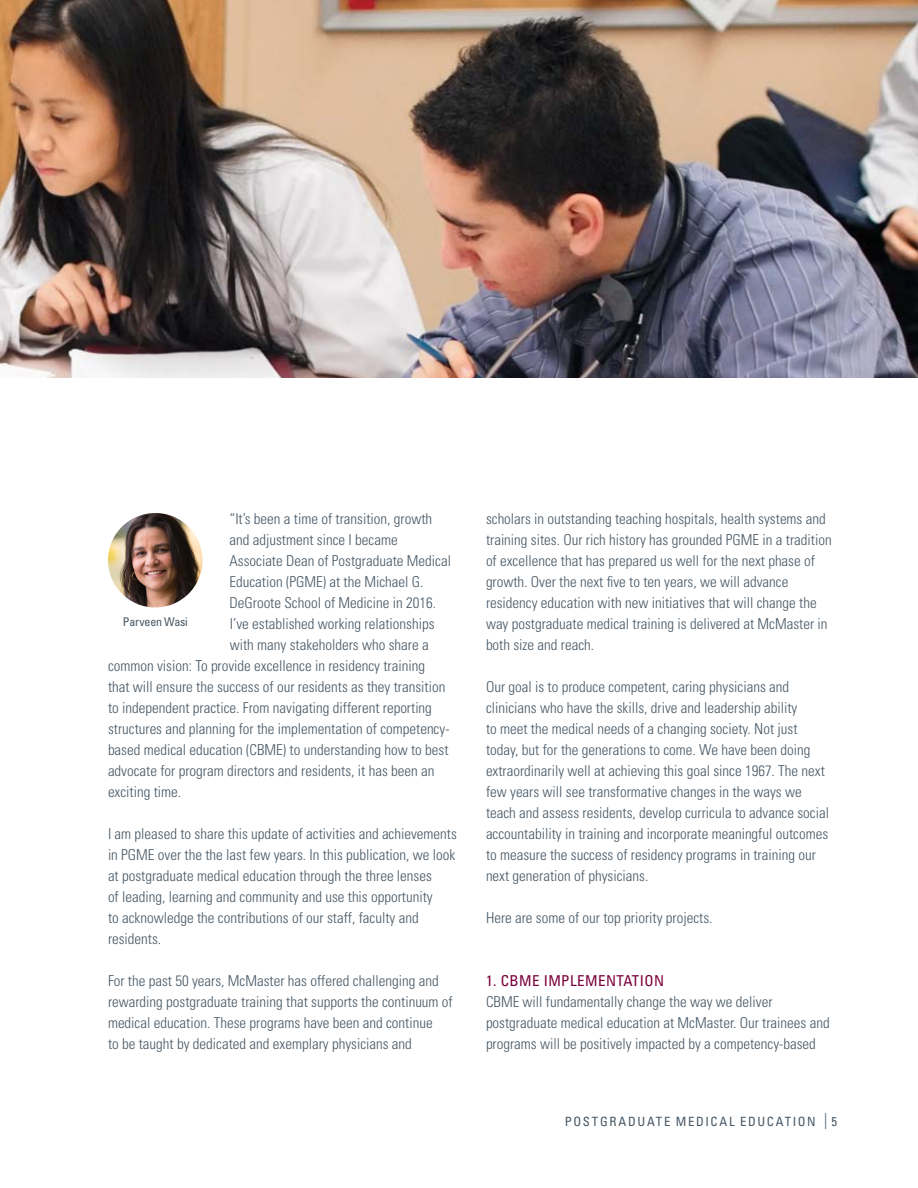
<style>
.page{position:relative;width:918px;height:1188px;background:#fff}
.page>*{position:absolute;margin:0;border:0;box-sizing:border-box;transform-origin:0 0}
.t1{font:300 condensed 15px/21px "Univers LT Std";color:#485865}
.t2{font:condensed 15px "Univers LT Std";letter-spacing:.03em;color:#7a003c}
.t3{font:condensed 12.75px "Univers LT Std";letter-spacing:.125em;color:#485865}
.t4{font:condensed 12px "Univers LT Std";letter-spacing:-.02em;color:#485865}
.s1{font-size:15.9px}
</style>
<div class="page">
<img style="left:108px;top:513px;width:94px;height:95px;border-radius:47px">
<img style="left:0;top:0;width:918px;height:378px">
<p class="t1" style="left:230px;top:508px;width:204px">“It’s been a time of transition, growth</p>
<p class="t1" style="left:230px;top:529px;width:170px">and adjustment since I became</p>
<p class="t1" style="left:230px;top:550px;width:223px">Associate Dean of Postgraduate Medical</p>
<p class="t1" style="left:230px;top:571px;width:196px">Education (PGME) at the Michael G.</p>
<p class="t1" style="left:230px;top:592px;width:208px">DeGroote School of Medicine in 2016.</p>
<p class="t1" style="left:230px;top:613px;width:206px">I’ve established working relationships</p>
<p class="t1" style="left:230px;top:634px;width:201px">with many stakeholders who share a</p>
<p class="t1" style="left:108px;top:655px;width:319px">common vision: To provide excellence in residency training</p>
<p class="t1" style="left:108px;top:676px;width:339px">that will ensure the success of our residents as they transition</p>
<p class="t1" style="left:108px;top:697px;width:325px">to independent practice. From navigating different reporting</p>
<p class="t1" style="left:108px;top:718px;width:343px">structures and planning for the implementation of competency-</p>
<p class="t1" style="left:108px;top:739px;width:342px">based medical education (CBME) to understanding how to best</p>
<p class="t1" style="left:108px;top:760px;width:328px">advocate for program directors and residents, it has been an</p>
<p class="t1" style="left:108px;top:781px;width:75px">exciting time.</p>
<p class="t1" style="left:108px;top:823px;width:350px">I am pleased to share this update of activities and achievements in PGME over the the last few years. In this publication, we look at postgraduate medical education through the three lenses<br>of leading, learning and community and use this opportunity<br>to acknowledge the contributions of our staff, faculty and residents.</p>
<p class="t1" style="left:108px;top:970px;width:346px">For the past 50 years, McMaster has offered challenging and rewarding postgraduate training that supports the continuum of medical education. These programs have been and continue<br>to be taught by dedicated and exemplary physicians and</p>
<p class="t4" style="left:123px;top:614px;width:66px">Parveen Wasi</p>
<p class="t1" style="left:486px;top:508px;width:347px">scholars in outstanding teaching hospitals, health systems and training sites. Our rich history has grounded PGME in a tradition of excellence that has prepared us well for the next phase of growth. Over the next five to ten years, we will advance residency education with new initiatives that will change the way postgraduate medical training is delivered at McMaster in both size and reach.</p>
<p class="t1" style="left:486px;top:676px;width:345px">Our goal is to produce competent, caring physicians and clinicians who have the skills, drive and leadership ability<br>to meet the medical needs of a changing society. Not just today, but for the generations to come. We have been doing extraordinarily well at achieving this goal since 1967. The next few years will see transformative changes in the ways we teach and assess residents, develop curricula to advance social accountability in training and incorporate meaningful outcomes to measure the success of residency programs in training our next generation of physicians.</p>
<p class="t1" style="left:486px;top:907px;width:228px">Here are some of our top priority projects.</p>
<p class="t2" style="left:486px;top:971px;width:180px">1. CBME IMPLEMENTATION</p>
<p class="t1" style="left:486px;top:991px;width:345px">CBME will fundamentally change the way we deliver postgraduate medical education at McMaster. Our trainees and programs will be positively impacted by a competency-based</p>
<p class="t3" style="left:565px;top:1113px;width:274px">POSTGRADUATE MEDICAL EDUCATION <span class="s1">|</span> 5</p>
</div>
